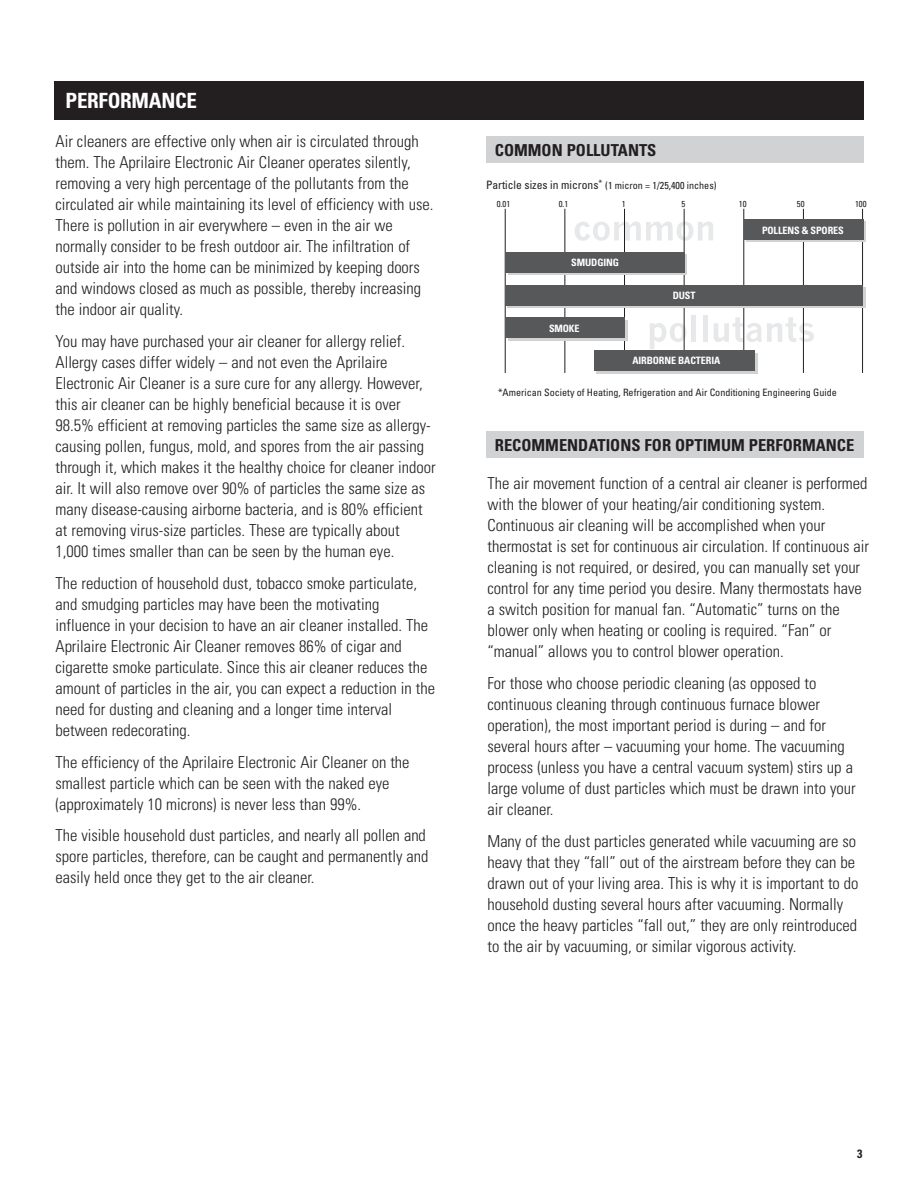
<style>
.page{position:relative;width:918px;height:1188px;background:#fff}
.page>*{position:absolute;margin:0;border:0;box-sizing:border-box;transform-origin:0 0}
.t1{font:700 condensed 21px "Univers";letter-spacing:-.015em;color:#fff}
.t2{font:300 condensed 16.5px/21px "Univers";color:#231f20}
.t3{font:700 condensed 16.5px "Univers";color:#231f20}
.t4{font:700 condensed 12px "Univers";color:#231f20}
.t5{font:condensed 10.2px "Univers";color:#231f20}
.t6{font:700 condensed 10.2px "Univers";letter-spacing:-.01em;color:#fff}
.t7{font:condensed 8.7px "Univers";color:#231f20}
.s1{font-size:11.55px}
</style>
<div class="page">
<div style="left:54px;top:81px;width:810px;height:39px;background:#231f20"></div>
<div style="left:486px;top:136px;width:378px;height:27px;background:#d1d2d4"></div>
<div style="left:486px;top:431px;width:378px;height:27px;background:#d1d2d4"></div>
<svg style="left:650px;top:323px;width:37px;height:26px"></svg>
<hr style="left:692px;top:315px;width:4px;height:27px;background:#e7e8e9">
<div style="left:703px;top:315px;width:5px;height:27px;background:#e7e8e9"></div>
<svg style="left:714px;top:317px;width:100px;height:25px"></svg>
<svg style="left:575px;top:222px;width:138px;height:19px"></svg>
<hr style="left:505px;top:209px;width:1px;height:164px;background:#231f20">
<hr style="left:862px;top:209px;width:1px;height:164px;background:#231f20">
<hr style="left:684px;top:209px;width:1px;height:164px;background:#231f20">
<hr style="left:624px;top:209px;width:1px;height:164px;background:#231f20">
<hr style="left:565px;top:209px;width:1px;height:164px;background:#231f20">
<hr style="left:743px;top:209px;width:1px;height:164px;background:#231f20">
<hr style="left:803px;top:209px;width:1px;height:164px;background:#231f20">
<div style="left:596px;top:353px;width:161px;height:20px;background:#d1d2d4"></div>
<div style="left:508px;top:320px;width:119px;height:21px;background:#d1d2d4"></div>
<div style="left:507px;top:287px;width:359px;height:21px;background:#d1d2d4"></div>
<div style="left:746px;top:222px;width:120px;height:20px;background:#d1d2d4"></div>
<div style="left:508px;top:255px;width:179px;height:20px;background:#d1d2d4"></div>
<div style="left:744px;top:219px;width:119px;height:21px;background:#57585a"></div>
<div style="left:505px;top:252px;width:180px;height:21px;background:#57585a"></div>
<div style="left:505px;top:285px;width:358px;height:21px;background:#57585a"></div>
<div style="left:505px;top:317px;width:120px;height:21px;background:#57585a"></div>
<div style="left:594px;top:351px;width:161px;height:20px;background:#57585a"></div>
<p class="t1" style="left:66px;top:93px;width:133px">PERFORMANCE</p>
<p class="t2" style="left:56px;top:132px;width:379px">Air cleaners are effective only when air is circulated through them. The Aprilaire Electronic Air Cleaner operates silently, removing a very high percentage of the pollutants from the circulated air while maintaining its level of efficiency with use.<br>There is pollution in air everywhere – even in the air we normally consider to be fresh outdoor air. The infiltration of outside air into the home can be minimized by keeping doors and windows closed as much as possible, thereby increasing the indoor air quality.</p>
<p class="t2" style="left:56px;top:332px;width:382px">You may have purchased your air cleaner for allergy relief.<br>Allergy cases differ widely – and not even the Aprilaire Electronic Air Cleaner is a sure cure for any allergy. However, this air cleaner can be highly beneficial because it is over 98.5% efficient at removing particles the same size as allergy&shy;causing pollen, fungus, mold, and spores from the air passing through it, which makes it the healthy choice for cleaner indoor air. It will also remove over 90% of particles the same size as many disease-causing airborne bacteria, and is 80% efficient at removing virus-size particles. These are typically about 1,000 times smaller than can be seen by the human eye.</p>
<p class="t2" style="left:56px;top:574px;width:381px">The reduction of household dust, tobacco smoke particulate, and smudging particles may have been the motivating influence in your decision to have an air cleaner installed. The Aprilaire Electronic Air Cleaner removes 86% of cigar and cigarette smoke particulate. Since this air cleaner reduces the amount of particles in the air, you can expect a reduction in the need for dusting and cleaning and a longer time interval between redecorating.</p>
<p class="t2" style="left:56px;top:753px;width:356px">The efficiency of the Aprilaire Electronic Air Cleaner on the smallest particle which can be seen with the naked eye (approximately 10 microns) is never less than 99%.</p>
<p class="t2" style="left:56px;top:827px;width:374px">The visible household dust particles, and nearly all pollen and spore particles, therefore, can be caught and permanently and easily held once they get to the air cleaner.</p>
<p class="t3" style="left:495px;top:144px;width:163px">COMMON POLLUTANTS</p>
<p class="t5" style="left:486px;top:181px;width:232px"><span class="s1">Particle sizes in microns</span><sup>*</sup> (1 micron = 1/25,400 inches)</p>
<p class="t7" style="left:497px;top:200px;width:15px">0.01</p>
<p class="t7" style="left:559px;top:200px;width:11px">0.1</p>
<p class="t7" style="left:622px;top:200px;width:5px">1</p>
<p class="t6" style="left:571px;top:259px;width:49px">SMUDGING</p>
<p class="t7" style="left:682px;top:200px;width:5px">5</p>
<p class="t7" style="left:739px;top:200px;width:9px">10</p>
<p class="t7" style="left:797px;top:200px;width:9px">50</p>
<p class="t7" style="left:855px;top:200px;width:13px">100</p>
<p class="t6" style="left:673px;top:292px;width:24px">DUST</p>
<p class="t6" style="left:762px;top:226px;width:83px">POLLENS &amp; SPORES</p>
<p class="t6" style="left:549px;top:324px;width:32px">SMOKE</p>
<p class="t6" style="left:632px;top:357px;width:89px">AIRBORNE BACTERIA</p>
<p class="t5" style="left:498px;top:389px;width:340px">*American Society of Heating, Refrigeration and Air Conditioning Engineering Guide</p>
<p class="t3" style="left:495px;top:439px;width:361px">RECOMMENDATIONS FOR OPTIMUM PERFORMANCE</p>
<p class="t2" style="left:488px;top:474px;width:383px">The air movement function of a central air cleaner is performed with the blower of your heating/air conditioning system.<br>Continuous air cleaning will be accomplished when your thermostat is set for continuous air circulation. If continuous air cleaning is not required, or desired, you can manually set your control for any time period you desire. Many thermostats have a switch position for manual fan. “Automatic” turns on the blower only when heating or cooling is required. “Fan” or “manual” allows you to control blower operation.</p>
<p class="t2" style="left:488px;top:674px;width:370px">For those who choose periodic cleaning (as opposed to continuous cleaning through continuous furnace blower operation), the most important period is during – and for several hours after – vacuuming your home. The vacuuming process (unless you have a central vacuum system) stirs up a large volume of dust particles which must be drawn into your air cleaner.</p>
<p class="t2" style="left:488px;top:832px;width:373px">Many of the dust particles generated while vacuuming are so heavy that they “fall” out of the airstream before they can be drawn out of your living area. This is why it is important to do household dusting several hours after vacuuming. Normally once the heavy particles “fall out,” they are only reintroduced to the air by vacuuming, or similar vigorous activity.</p>
<p class="t4" style="left:857px;top:1149px;width:7px">3</p>
</div>
